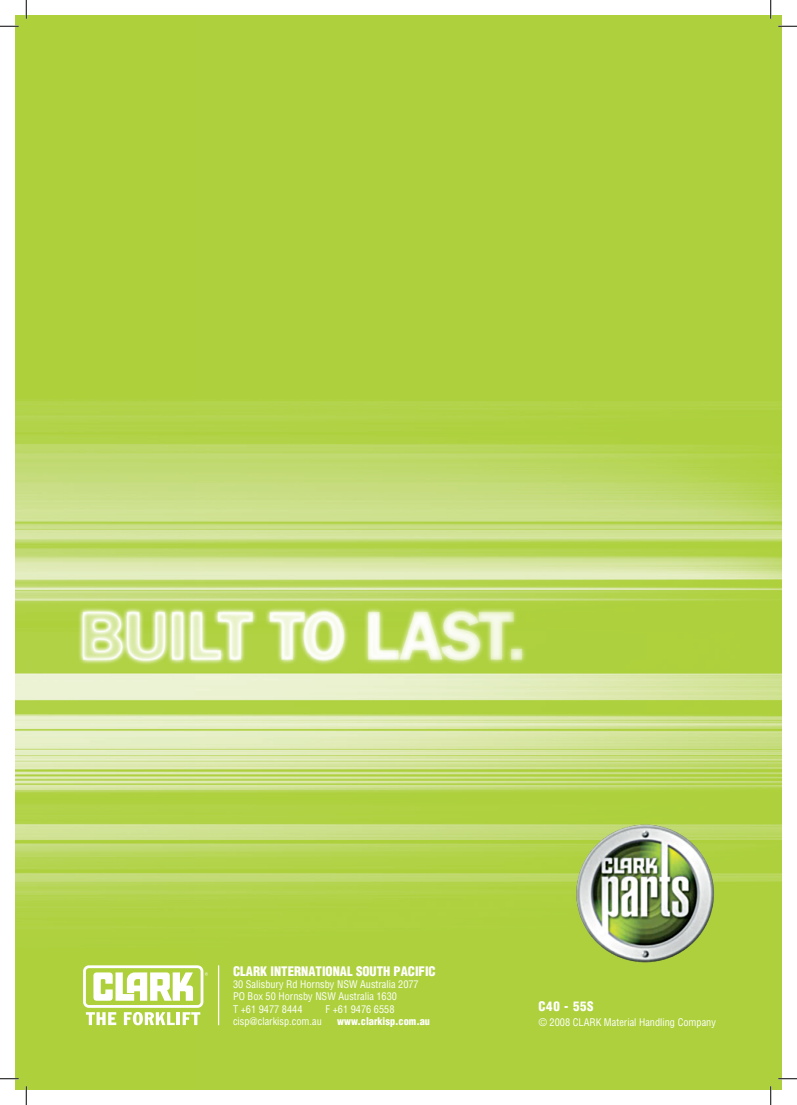
<style>
.page{position:relative;width:797px;height:1105px;background:#fff}
.page>*{position:absolute;margin:0;border:0;box-sizing:border-box;transform-origin:0 0}
.t1{font:900 condensed 12.88px "Helvetica";color:#fff}
.t2{font:condensed 10.25px/12.4px "Helvetica";color:#fff}
.t3{font:900 condensed 10.25px "Helvetica";color:#fff}
</style>
<div class="page">
<img style="left:16px;top:16px;width:765px;height:1073px">
<hr style="left:218px;top:965px;width:1px;height:60px;background:#fff">
<svg style="left:83px;top:965px;width:125px;height:60px"></svg>
<img style="left:568px;top:816px;width:153px;height:153px">
<img style="left:49px;top:592px;width:513px;height:86px">
<svg style="left:0;top:25px;width:19px;height:2px"></svg>
<svg style="left:778px;top:25px;width:19px;height:2px"></svg>
<svg style="left:0;top:1078px;width:19px;height:1px"></svg>
<svg style="left:778px;top:1078px;width:19px;height:1px"></svg>
<svg style="left:25px;top:0;width:2px;height:19px"></svg>
<svg style="left:25px;top:1086px;width:2px;height:19px"></svg>
<svg style="left:770px;top:0;width:1px;height:19px"></svg>
<svg style="left:770px;top:1086px;width:1px;height:19px"></svg>
<p class="t1" style="left:233px;top:963px;width:204px">CLARK INTERNATIONAL SOUTH PACIFIC</p>
<p class="t2" style="left:233px;top:978px;width:187px">30 Salisbury Rd Hornsby NSW Australia 2077<br>PO Box 50 Hornsby NSW Australia 1630<br>T +61 9477 8444</p>
<p class="t2" style="left:325px;top:1002px;width:70px">F +61 9476 6558</p>
<p class="t2" style="left:233px;top:1015px;width:90px">cisp@clarkisp.com.au</p>
<p class="t3" style="left:337px;top:1015px;width:94px">www.clarkisp.com.au</p>
<p class="t1" style="left:538px;top:998px;width:57px">C40 - 55S</p>
<p class="t2" style="left:539px;top:1016px;width:179px">© 2008 CLARK Material Handling Company</p>
</div>
